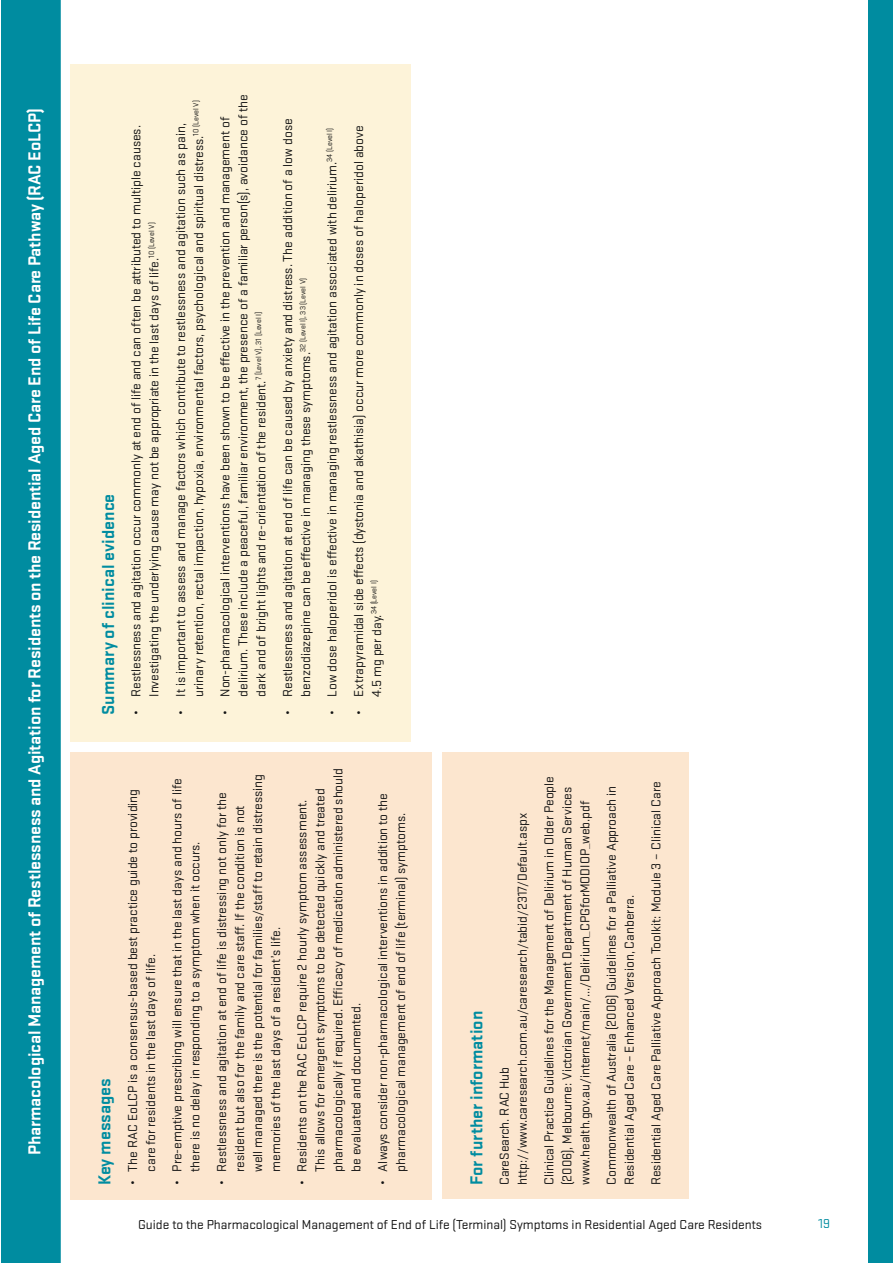
<style>
.page{position:relative;width:893px;height:1263px;background:#fff}
.page>*{position:absolute;margin:0;border:0;box-sizing:border-box;transform-origin:0 0}
.t1{font:700 18px "Stratum 2";letter-spacing:-.01em;color:#fff}
.t2{font:700 18px "Stratum 2";color:#008ca0}
.t3{font:13.5px/18px "Stratum 2";color:#121212}
.t4{font:13.5px "Stratum 2";color:#008ca0}
</style>
<div class="page">
<div style="left:868px;top:0;width:25px;height:1263px;background:#008ca0"></div>
<div style="left:2px;top:0;width:63px;height:1263px;background:#008ca0"></div>
<div style="left:70px;top:752px;width:362px;height:447px;background:#fce6cf"></div>
<div style="left:442px;top:753px;width:247px;height:446px;background:#fce6cf"></div>
<div style="left:70px;top:64px;width:341px;height:677px;background:#fdf3d9"></div>
<div style="left:61px;top:0;width:9px;height:1263px;background:#fff"></div>
<h1 class="t1" style="left:22px;top:1155px;width:1048px;rotate:-90deg">Pharmacological Management of Restlessness and Agitation for Residents on the Residential Aged Care End of Life Care Pathway (RAC EoLCP)</h1>
<h1 class="t2" style="left:96px;top:715px;width:223px;rotate:-90deg">Summary of clinical evidence</h1>
<p class="t3" style="left:126px;top:697px;width:573px;text-indent:-18px;rotate:-90deg">• Restlessness and agitation occur commonly at end of life and can often be attributed to multiple causes.<br>Investigating the underlying cause may not be appropriate in the last days of life.<sup>10</sup> <sup>(Level</sup> <sup>V)</sup></p>
<p class="t3" style="left:171px;top:697px;width:598px;text-indent:-18px;rotate:-90deg">• It is important to assess and manage factors which contribute to restlessness and agitation such as pain, urinary retention, rectal impaction, hypoxia, environmental factors, psychological and spiritual distress.<sup>10</sup> <sup>(Level</sup> <sup>V)</sup></p>
<p class="t3" style="left:215px;top:697px;width:604px;text-indent:-18px;rotate:-90deg">• Non-pharmacological interventions have been shown to be effective in the prevention and management of delirium. These include a peaceful, familiar environment, the presence of a familiar person(s), avoidance of the dark and of bright lights and re-orientation of the resident.<sup>7</sup> <sup>[Level</sup> <sup>V],</sup> <sup>31</sup> <sup>[Level</sup> <sup>I]</sup></p>
<p class="t3" style="left:278px;top:697px;width:580px;text-indent:-18px;rotate:-90deg">• Restlessness and agitation at end of life can be caused by anxiety and distress. The addition of a low dose benzodiazepine can be effective in managing these symptoms.<sup>32</sup> <sup>(Level</sup> <sup>I),</sup> <sup>33</sup> <sup>(Level</sup> <sup>V)</sup></p>
<p class="t3" style="left:322px;top:715px;width:589px;rotate:-90deg">• Low dose haloperidol is effective in managing restlessness and agitation associated with delirium.<sup>34</sup> <sup>(Level</sup> <sup>I)</sup></p>
<p class="t3" style="left:349px;top:697px;width:573px;text-indent:-18px;rotate:-90deg">• Extrapyramidal side effects (dystonia and akathisia) occur more commonly in doses of haloperidol above<br>4.5 mg per day.<sup>34</sup> <sup>(Level</sup> <sup>I)</sup></p>
<h1 class="t2" style="left:92px;top:1185px;width:108px;rotate:-90deg">Key messages</h1>
<p class="t3" style="left:123px;top:1171px;width:384px;text-indent:-14px;rotate:-90deg">• The RAC EoLCP is a consensus-based best practice guide to providing care for residents in the last days of life.</p>
<p class="t3" style="left:167px;top:1171px;width:394px;text-indent:-14px;rotate:-90deg">• Pre-emptive prescribing will ensure that in the last days and hours of life there is no delay in responding to a symptom when it occurs.</p>
<p class="t3" style="left:212px;top:1171px;width:399px;text-indent:-14px;rotate:-90deg">• Restlessness and agitation at end of life is distressing not only for the resident but also for the family and care staff. If the condition is not<br>well managed there is the potential for families/staff to retain distressing memories of the last days of a resident’s life.</p>
<p class="t3" style="left:292px;top:1171px;width:405px;text-indent:-14px;rotate:-90deg">• Residents on the RAC EoLCP require 2 hourly symptom assessment.<br>This allows for emergent symptoms to be detected quickly and treated pharmacologically if required. Efficacy of medication administered should be evaluated and documented.</p>
<p class="t3" style="left:373px;top:1185px;width:393px;text-align:center;rotate:-90deg">• Always consider non-pharmacological interventions in addition to the pharmacological management of end of life (terminal) symptoms.</p>
<h1 class="t2" style="left:464px;top:1185px;width:176px;rotate:-90deg">For further information</h1>
<p class="t3" style="left:495px;top:1185px;width:374px;rotate:-90deg">CareSearch. RAC Hub http://www.caresearch.com.au/caresearch/tabid/2317/Default.aspx</p>
<p class="t3" style="left:539px;top:1185px;width:411px;rotate:-90deg">Clinical Practice Guidelines for the Management of Delirium in Older People (2006), Melbourne: Victorian Government Department of Human Services www.health.gov.au/internet/main/.../Delirium_CPGforMODIOP_web.pdf</p>
<p class="t3" style="left:602px;top:1185px;width:401px;rotate:-90deg">Commonwealth of Australia (2006) Guidelines for a Palliative Approach in<br>Residential Aged Care – Enhanced Version, Canberra.</p>
<p class="t3" style="left:646px;top:1185px;width:405px;rotate:-90deg">Residential Aged Care Palliative Approach Toolkit: Module 3 – Clinical Care</p>
<p class="t3" style="left:138px;top:1215px;width:625px">Guide to the Pharmacological Management of End of Life (Terminal) Symptoms in Residential Aged Care Residents</p>
<p class="t4" style="left:818px;top:1215px;width:13px">19</p>
</div>
